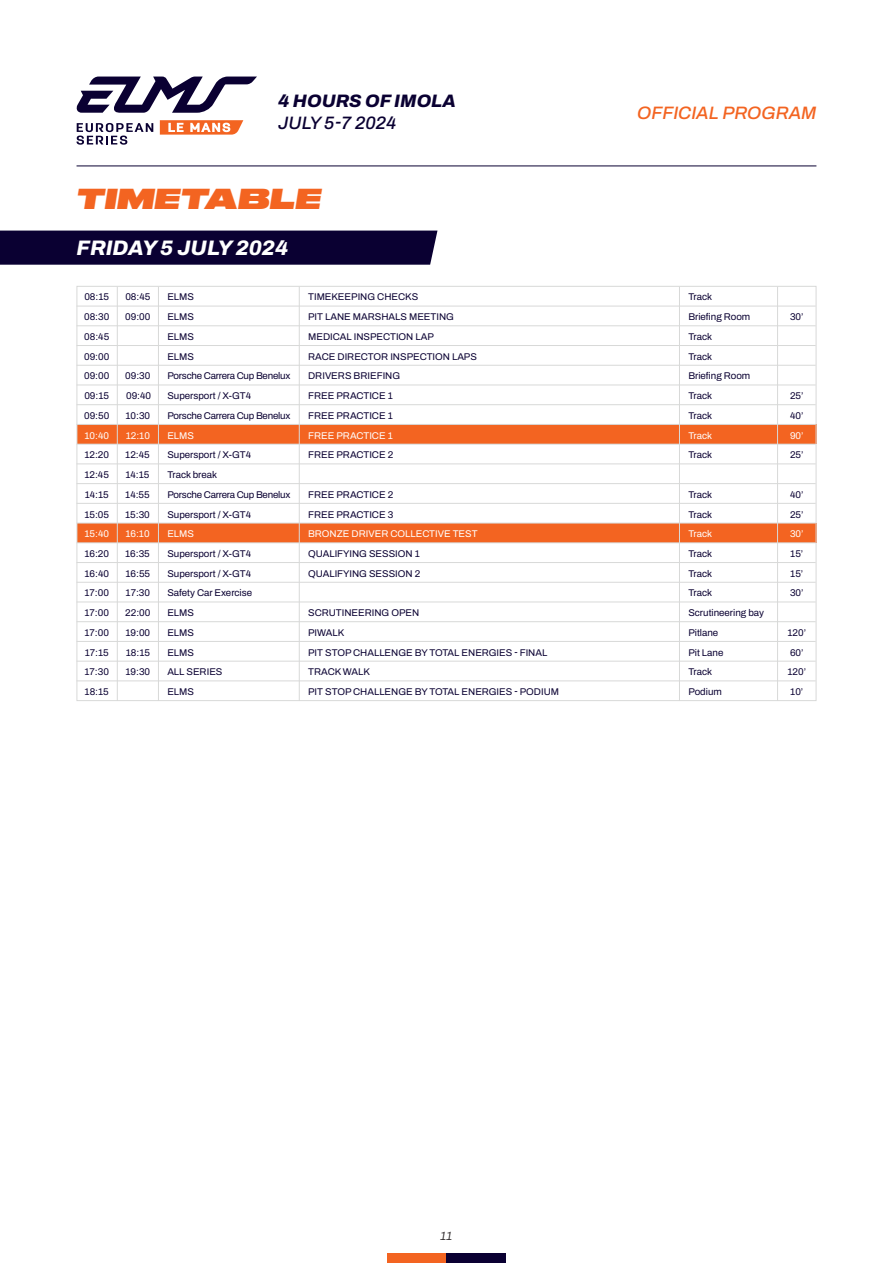
<style>
.page{position:relative;width:893px;height:1263px;background:#fff}
.page>*{position:absolute;margin:0;border:0;box-sizing:border-box;transform-origin:0 0}
.t1{font:italic 27px "Druk Wide Cy TT Super";letter-spacing:.025em;color:#f36421}
.t2{font:italic 800 21px "Archivo";color:#fff}
.t3{font:italic 500 18px "Archivo";color:#f36421}
.t4{font:italic 800 18px "Archivo";color:#0a0032}
.t5{font:italic 500 18px "Archivo";color:#0a0032}
.t6{font:italic 300 12px "Archivo";color:#231f20}
.t7{font:9.75px "Archivo";color:#0a0032}
.t8{font:9.75px "Archivo";color:#fff}
.t9{font:9.75px "Archivo";letter-spacing:-.02em;color:#0a0032}
</style>
<div class="page">
<svg style="left:76px;top:77px;width:181px;height:36px"></svg>
<svg style="left:77px;top:123px;width:76px;height:22px"></svg>
<svg style="left:160px;top:120px;width:83px;height:15px"></svg>
<div style="left:387px;top:1253px;width:59px;height:10px;background:#f36421"></div>
<div style="left:446px;top:1253px;width:60px;height:10px;background:#0a0032"></div>
<hr style="left:77px;top:166px;width:739px;height:1px;background:#0a0032">
<div style="left:77px;top:424px;width:739px;height:20px;background:#f36421"></div>
<div style="left:77px;top:523px;width:739px;height:20px;background:#f36421"></div>
<hr style="left:117px;top:287px;width:1px;height:414px;background:#d8d9d8">
<hr style="left:158px;top:287px;width:1px;height:414px;background:#d8d9d8">
<hr style="left:77px;top:306px;width:739px;height:1px;background:#d8d9d8">
<hr style="left:77px;top:582px;width:739px;height:1px;background:#d8d9d8">
<hr style="left:77px;top:325px;width:739px;height:1px;background:#d8d9d8">
<hr style="left:77px;top:602px;width:739px;height:1px;background:#d8d9d8">
<hr style="left:77px;top:345px;width:739px;height:1px;background:#d8d9d8">
<hr style="left:77px;top:621px;width:739px;height:1px;background:#d8d9d8">
<hr style="left:77px;top:365px;width:739px;height:1px;background:#d8d9d8">
<hr style="left:77px;top:641px;width:739px;height:1px;background:#d8d9d8">
<hr style="left:77px;top:385px;width:739px;height:1px;background:#d8d9d8">
<hr style="left:77px;top:661px;width:739px;height:1px;background:#d8d9d8">
<hr style="left:77px;top:404px;width:739px;height:1px;background:#d8d9d8">
<hr style="left:77px;top:680px;width:739px;height:1px;background:#d8d9d8">
<hr style="left:77px;top:424px;width:739px;height:1px;background:#d8d9d8">
<hr style="left:77px;top:444px;width:739px;height:1px;background:#d8d9d8">
<hr style="left:77px;top:463px;width:739px;height:1px;background:#d8d9d8">
<hr style="left:77px;top:483px;width:739px;height:1px;background:#d8d9d8">
<hr style="left:77px;top:503px;width:739px;height:1px;background:#d8d9d8">
<hr style="left:77px;top:523px;width:739px;height:1px;background:#d8d9d8">
<hr style="left:77px;top:542px;width:739px;height:1px;background:#d8d9d8">
<hr style="left:77px;top:562px;width:739px;height:1px;background:#d8d9d8">
<hr style="left:299px;top:287px;width:1px;height:414px;background:#d8d9d8">
<hr style="left:679px;top:287px;width:1px;height:414px;background:#d8d9d8">
<hr style="left:777px;top:287px;width:1px;height:414px;background:#d8d9d8">
<div style="left:0;top:231px;width:437px;height:34px;background:#0a0032"></div>
<h3 class="t4" style="left:278px;top:87px;width:179px">4 HOURS OF IMOLA</h3>
<h3 class="t5" style="left:278px;top:110px;width:119px">JULY 5-7 2024</h3>
<h3 class="t3" style="left:637px;top:99px;width:181px">OFFICIAL PROGRAM</h3>
<p class="t1" style="left:77px;top:177px;width:246px">TIMETABLE</p>
<p class="t2" style="left:77px;top:232px;width:213px">FRIDAY 5 JULY 2024</p>
<p class="t7" style="left:84px;top:290px;width:26px">08:15</p>
<p class="t7" style="left:125px;top:290px;width:27px">08:45</p>
<p class="t7" style="left:167px;top:290px;width:28px">ELMS</p>
<p class="t7" style="left:308px;top:290px;width:112px">TIMEKEEPING CHECKS</p>
<p class="t7" style="left:688px;top:290px;width:25px">Track</p>
<p class="t7" style="left:84px;top:310px;width:27px">08:30</p>
<p class="t7" style="left:84px;top:329px;width:27px">08:45</p>
<p class="t7" style="left:125px;top:310px;width:27px">09:00</p>
<p class="t7" style="left:167px;top:310px;width:28px">ELMS</p>
<p class="t7" style="left:167px;top:329px;width:28px">ELMS</p>
<p class="t7" style="left:308px;top:310px;width:147px">PIT LANE MARSHALS MEETING</p>
<p class="t7" style="left:308px;top:329px;width:127px">MEDICAL INSPECTION LAP</p>
<p class="t7" style="left:688px;top:310px;width:63px">Briefing Room</p>
<p class="t7" style="left:688px;top:329px;width:25px">Track</p>
<p class="t7" style="left:790px;top:310px;width:15px">30’</p>
<p class="t7" style="left:84px;top:349px;width:27px">09:00</p>
<p class="t7" style="left:167px;top:349px;width:28px">ELMS</p>
<p class="t7" style="left:308px;top:349px;width:170px">RACE DIRECTOR INSPECTION LAPS</p>
<p class="t7" style="left:688px;top:349px;width:25px">Track</p>
<p class="t7" style="left:84px;top:369px;width:27px">09:00</p>
<p class="t7" style="left:125px;top:369px;width:27px">09:30</p>
<p class="t9" style="left:167px;top:369px;width:125px">Porsche Carrera Cup Benelux</p>
<p class="t7" style="left:308px;top:369px;width:94px">DRIVERS BRIEFING</p>
<p class="t7" style="left:688px;top:369px;width:63px">Briefing Room</p>
<p class="t7" style="left:84px;top:389px;width:26px">09:15</p>
<p class="t7" style="left:126px;top:389px;width:27px">09:40</p>
<p class="t7" style="left:167px;top:389px;width:85px">Supersport / X-GT4</p>
<p class="t7" style="left:308px;top:389px;width:86px">FREE PRACTICE 1</p>
<p class="t7" style="left:688px;top:389px;width:25px">Track</p>
<p class="t7" style="left:790px;top:389px;width:15px">25’</p>
<p class="t7" style="left:84px;top:408px;width:27px">09:50</p>
<p class="t7" style="left:126px;top:408px;width:26px">10:30</p>
<p class="t9" style="left:167px;top:408px;width:125px">Porsche Carrera Cup Benelux</p>
<p class="t7" style="left:308px;top:408px;width:86px">FREE PRACTICE 1</p>
<p class="t7" style="left:688px;top:408px;width:25px">Track</p>
<p class="t7" style="left:790px;top:408px;width:15px">40’</p>
<p class="t8" style="left:84px;top:428px;width:26px">10:40</p>
<p class="t8" style="left:126px;top:428px;width:26px">12:10</p>
<p class="t7" style="left:84px;top:448px;width:26px">12:20</p>
<p class="t7" style="left:125px;top:448px;width:26px">12:45</p>
<p class="t7" style="left:84px;top:467px;width:26px">12:45</p>
<p class="t7" style="left:125px;top:467px;width:26px">14:15</p>
<p class="t7" style="left:85px;top:487px;width:26px">14:15</p>
<p class="t7" style="left:125px;top:487px;width:26px">14:55</p>
<p class="t7" style="left:125px;top:507px;width:26px">15:30</p>
<p class="t8" style="left:125px;top:527px;width:26px">16:10</p>
<p class="t7" style="left:125px;top:546px;width:26px">16:35</p>
<p class="t7" style="left:84px;top:507px;width:26px">15:05</p>
<p class="t8" style="left:84px;top:527px;width:26px">15:40</p>
<p class="t7" style="left:84px;top:546px;width:26px">16:20</p>
<p class="t8" style="left:167px;top:428px;width:28px">ELMS</p>
<p class="t7" style="left:167px;top:448px;width:85px">Supersport / X-GT4</p>
<p class="t7" style="left:167px;top:467px;width:51px">Track break</p>
<p class="t9" style="left:167px;top:487px;width:125px">Porsche Carrera Cup Benelux</p>
<p class="t7" style="left:167px;top:507px;width:85px">Supersport / X-GT4</p>
<p class="t8" style="left:167px;top:527px;width:28px">ELMS</p>
<p class="t7" style="left:167px;top:546px;width:85px">Supersport / X-GT4</p>
<p class="t8" style="left:308px;top:428px;width:86px">FREE PRACTICE 1</p>
<p class="t7" style="left:308px;top:448px;width:87px">FREE PRACTICE 2</p>
<p class="t7" style="left:308px;top:487px;width:87px">FREE PRACTICE 2</p>
<p class="t7" style="left:308px;top:507px;width:87px">FREE PRACTICE 3</p>
<p class="t8" style="left:308px;top:527px;width:171px">BRONZE DRIVER COLLECTIVE TEST</p>
<p class="t7" style="left:308px;top:546px;width:113px">QUALIFYING SESSION 1</p>
<p class="t8" style="left:688px;top:428px;width:25px">Track</p>
<p class="t7" style="left:688px;top:448px;width:25px">Track</p>
<p class="t7" style="left:688px;top:487px;width:25px">Track</p>
<p class="t7" style="left:688px;top:507px;width:25px">Track</p>
<p class="t8" style="left:688px;top:527px;width:25px">Track</p>
<p class="t7" style="left:688px;top:546px;width:25px">Track</p>
<p class="t8" style="left:790px;top:428px;width:15px">90’</p>
<p class="t7" style="left:790px;top:448px;width:15px">25’</p>
<p class="t7" style="left:790px;top:487px;width:15px">40’</p>
<p class="t7" style="left:790px;top:507px;width:15px">25’</p>
<p class="t8" style="left:790px;top:527px;width:15px">30’</p>
<p class="t7" style="left:790px;top:546px;width:14px">15’</p>
<p class="t7" style="left:84px;top:566px;width:26px">16:40</p>
<p class="t7" style="left:126px;top:566px;width:26px">16:55</p>
<p class="t7" style="left:167px;top:566px;width:85px">Supersport / X-GT4</p>
<p class="t7" style="left:308px;top:566px;width:114px">QUALIFYING SESSION 2</p>
<p class="t7" style="left:688px;top:566px;width:25px">Track</p>
<p class="t7" style="left:790px;top:566px;width:14px">15’</p>
<p class="t7" style="left:84px;top:586px;width:26px">17:00</p>
<p class="t7" style="left:84px;top:605px;width:26px">17:00</p>
<p class="t7" style="left:126px;top:586px;width:26px">17:30</p>
<p class="t7" style="left:125px;top:605px;width:27px">22:00</p>
<p class="t7" style="left:167px;top:586px;width:86px">Safety Car Exercise</p>
<p class="t7" style="left:167px;top:605px;width:28px">ELMS</p>
<p class="t7" style="left:308px;top:605px;width:113px">SCRUTINEERING OPEN</p>
<p class="t7" style="left:84px;top:625px;width:26px">17:00</p>
<p class="t7" style="left:126px;top:625px;width:26px">19:00</p>
<p class="t7" style="left:167px;top:625px;width:28px">ELMS</p>
<p class="t7" style="left:308px;top:625px;width:38px">PIWALK</p>
<p class="t7" style="left:85px;top:645px;width:26px">17:15</p>
<p class="t7" style="left:126px;top:645px;width:26px">18:15</p>
<p class="t7" style="left:167px;top:645px;width:28px">ELMS</p>
<p class="t7" style="left:308px;top:645px;width:241px">PIT STOP CHALLENGE BY TOTAL ENERGIES - FINAL</p>
<p class="t7" style="left:688px;top:586px;width:25px">Track</p>
<p class="t7" style="left:688px;top:605px;width:77px">Scrutineering bay</p>
<p class="t7" style="left:688px;top:625px;width:31px">Pitlane</p>
<p class="t7" style="left:688px;top:645px;width:36px">Pit Lane</p>
<p class="t7" style="left:790px;top:586px;width:15px">30’</p>
<p class="t7" style="left:787px;top:625px;width:20px">120’</p>
<p class="t7" style="left:790px;top:645px;width:15px">60’</p>
<p class="t7" style="left:84px;top:665px;width:26px">17:30</p>
<p class="t7" style="left:126px;top:665px;width:26px">19:30</p>
<p class="t7" style="left:167px;top:665px;width:57px">ALL SERIES</p>
<p class="t7" style="left:308px;top:665px;width:63px">TRACK WALK</p>
<p class="t7" style="left:688px;top:665px;width:25px">Track</p>
<p class="t7" style="left:787px;top:665px;width:20px">120’</p>
<p class="t7" style="left:85px;top:684px;width:26px">18:15</p>
<p class="t7" style="left:167px;top:684px;width:28px">ELMS</p>
<p class="t7" style="left:308px;top:684px;width:252px">PIT STOP CHALLENGE BY TOTAL ENERGIES - PODIUM</p>
<p class="t7" style="left:688px;top:684px;width:35px">Podium</p>
<p class="t7" style="left:790px;top:684px;width:14px">10’</p>
<p class="t6" style="left:441px;top:1227px;width:13px">11</p>
</div>
